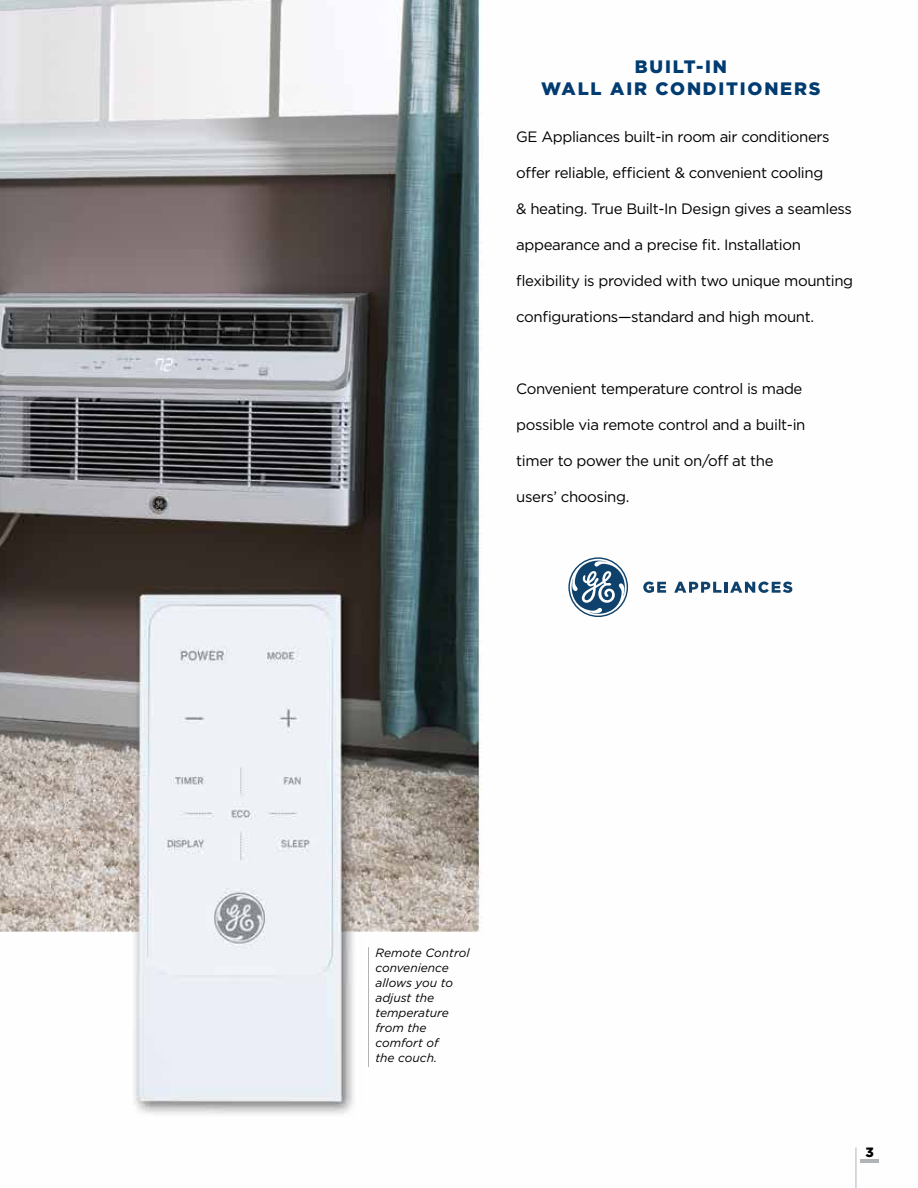
<style>
.page{position:relative;width:918px;height:1188px;background:#fff}
.page>*{position:absolute;margin:0;border:0;box-sizing:border-box;transform-origin:0 0}
.t1{font:900 18px/21.6px "Gotham";letter-spacing:.1em;color:#003b71;text-align:center}
.t2{font:15px "Gotham";letter-spacing:-.025em;color:#000}
.t3{font:900 13.5px "Gotham";color:#000}
.t4{font:italic 12px/15px "Gotham";color:#000}
</style>
<div class="page">
<img style="left:0;top:0;width:861px;height:1188px">
<hr style="left:856px;top:1148px;width:1px;height:40px;background:#b1b4b6">
<hr style="left:861px;top:1159px;width:18px;height:4px;background:#b1b4b6">
<hr style="left:368px;top:947px;width:1px;height:120px;background:#b1b4b6">
<svg style="left:568px;top:557px;width:60px;height:60px"></svg>
<svg style="left:643px;top:582px;width:23px;height:11px"></svg>
<svg style="left:674px;top:582px;width:118px;height:11px"></svg>
<p class="t1" style="left:541px;top:56px;width:281px">BUILT-IN<br>WALL AIR CONDITIONERS</p>
<p class="t2" style="left:516px;top:127px;width:315px">GE Appliances built-in room air conditioners</p>
<p class="t2" style="left:516px;top:163px;width:309px">offer reliable, efficient &amp; convenient cooling</p>
<p class="t2" style="left:516px;top:199px;width:337px">&amp; heating. True Built-In Design gives a seamless</p>
<p class="t2" style="left:516px;top:235px;width:286px">appearance and a precise fit. Installation</p>
<p class="t2" style="left:516px;top:271px;width:338px">flexibility is provided with two unique mounting</p>
<p class="t2" style="left:516px;top:307px;width:299px">configurations—standard and high mount.</p>
<p class="t2" style="left:516px;top:379px;width:288px">Convenient temperature control is made</p>
<p class="t2" style="left:516px;top:415px;width:291px">possible via remote control and a built-in</p>
<p class="t2" style="left:516px;top:451px;width:259px">timer to power the unit on/off at the</p>
<p class="t2" style="left:516px;top:487px;width:115px">users’ choosing.</p>
<p class="t4" style="left:375px;top:945px;width:96px">Remote Control convenience allows you to adjust the temperature from the comfort of<br>the couch.</p>
<p class="t3" style="left:866px;top:1143px;width:10px">3</p>
</div>
